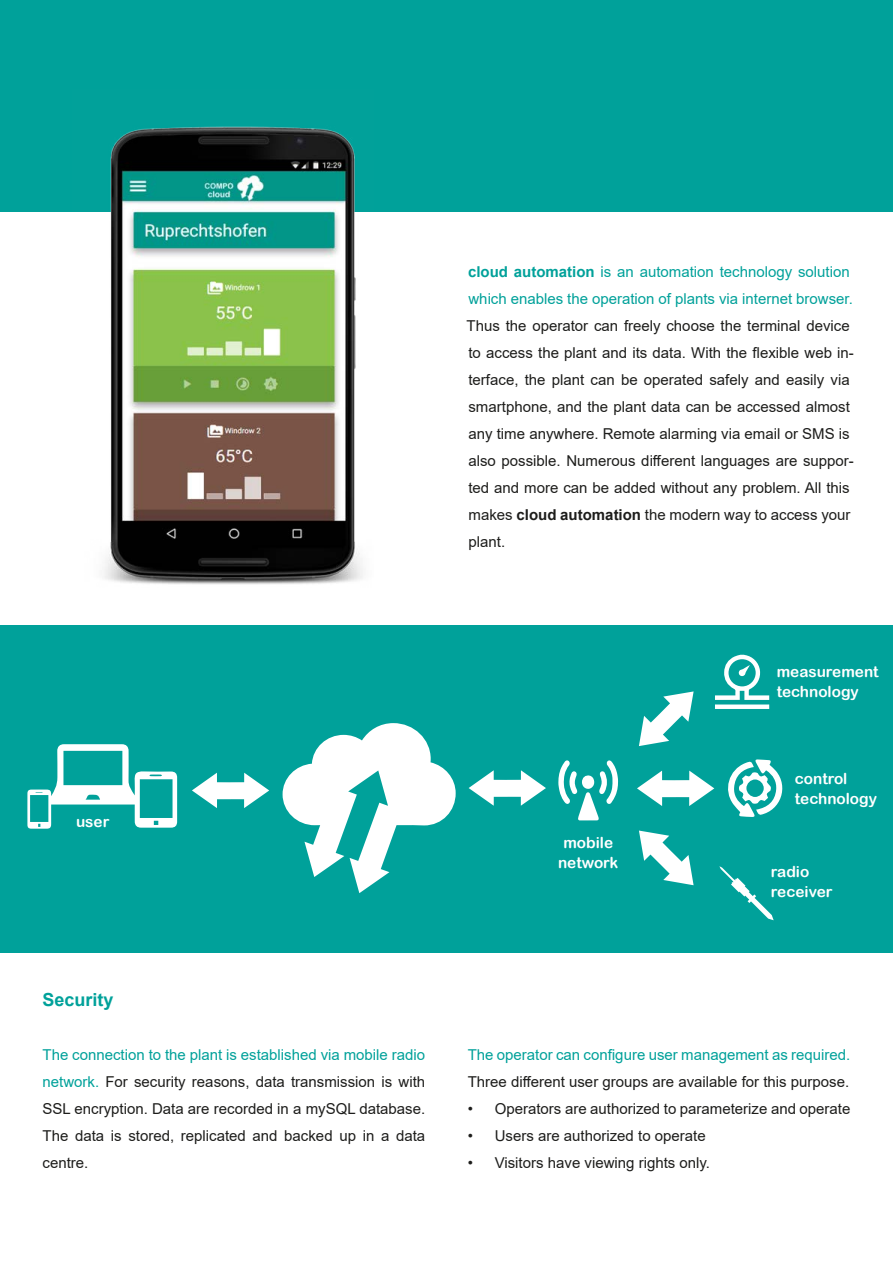
<style>
.page{position:relative;width:893px;height:1263px;background:#fff}
.page>*{position:absolute;margin:0;border:0;box-sizing:border-box;transform-origin:0 0}
.t1{font:700 18px "Arial";color:#00a19a}
.t2{font:15.3px/20.1px "Arial Rounded MT Bold";color:#fff}
.t3{font:15px/27px "Arial";color:#1d1d1b}
.t4{font:15px/27px "Arial";color:#00a19a}
.s1{font-weight:700}
.s2{color:#00a19a}
</style>
<div class="page">
<div style="left:0;top:0;width:893px;height:212px;background:#00a19a"></div>
<img style="left:104px;top:126px;width:259px;height:459px">
<div style="left:0;top:625px;width:893px;height:327px;background:#00a19a"></div>
<svg style="left:27px;top:744px;width:150px;height:85px"></svg>
<svg style="left:728px;top:759px;width:55px;height:58px"></svg>
<svg style="left:719px;top:866px;width:55px;height:54px"></svg>
<svg style="left:192px;top:773px;width:77px;height:35px"></svg>
<svg style="left:715px;top:655px;width:54px;height:54px"></svg>
<svg style="left:558px;top:760px;width:60px;height:60px"></svg>
<svg style="left:469px;top:770px;width:77px;height:36px"></svg>
<svg style="left:637px;top:771px;width:77px;height:35px"></svg>
<svg style="left:639px;top:691px;width:55px;height:55px"></svg>
<svg style="left:639px;top:830px;width:55px;height:55px"></svg>
<svg style="left:283px;top:723px;width:173px;height:170px"></svg>
<p class="t4" style="left:468px;top:258px;width:386px"><span class="s1">cloud automation</span> is an automation technology solution which enables the operation of plants via internet browser.</p>
<p class="t3" style="left:467px;top:312px;width:389px">Thus the operator can freely choose the terminal device to access the plant and its data. With the flexible web in&shy;terface, the plant can be operated safely and easily via smartphone, and the plant data can be accessed almost any time anywhere. Remote alarming via email or SMS is also possible. Numerous different languages are suppor&shy;ted and more can be added without any problem. All this makes <span class="s1">cloud automation</span> the modern way to access your plant.</p>
<p class="t2" style="left:76px;top:811px;width:35px">user</p>
<p class="t1" style="left:43px;top:987px;width:73px">Security</p>
<p class="t3" style="left:43px;top:1041px;width:384px;text-align:justify"><span class="s2">The connection to the plant is established via mobile radio network.</span> For security reasons, data transmission is with SSL encryption. Data are recorded in a mySQL database.<br>The data is stored, replicated and backed up in a data centre.</p>
<p class="t2" style="left:777px;top:662px;width:103px">measurement technology</p>
<p class="t2" style="left:558px;top:832px;width:62px;text-align:center">mobile network</p>
<p class="t2" style="left:795px;top:768px;width:84px">control technology</p>
<p class="t2" style="left:771px;top:861px;width:63px">radio receiver</p>
<p class="t4" style="left:468px;top:1041px;width:384px">The operator can configure user management as required.</p>
<p class="t3" style="left:468px;top:1068px;width:383px">Three different user groups are available for this purpose.</p>
<p class="t3" style="left:468px;top:1095px;width:384px">• Operators are authorized to parameterize and operate</p>
<p class="t3" style="left:468px;top:1122px;width:239px">• Users are authorized to operate</p>
<p class="t3" style="left:468px;top:1149px;width:244px">• Visitors have viewing rights only.</p>
</div>
